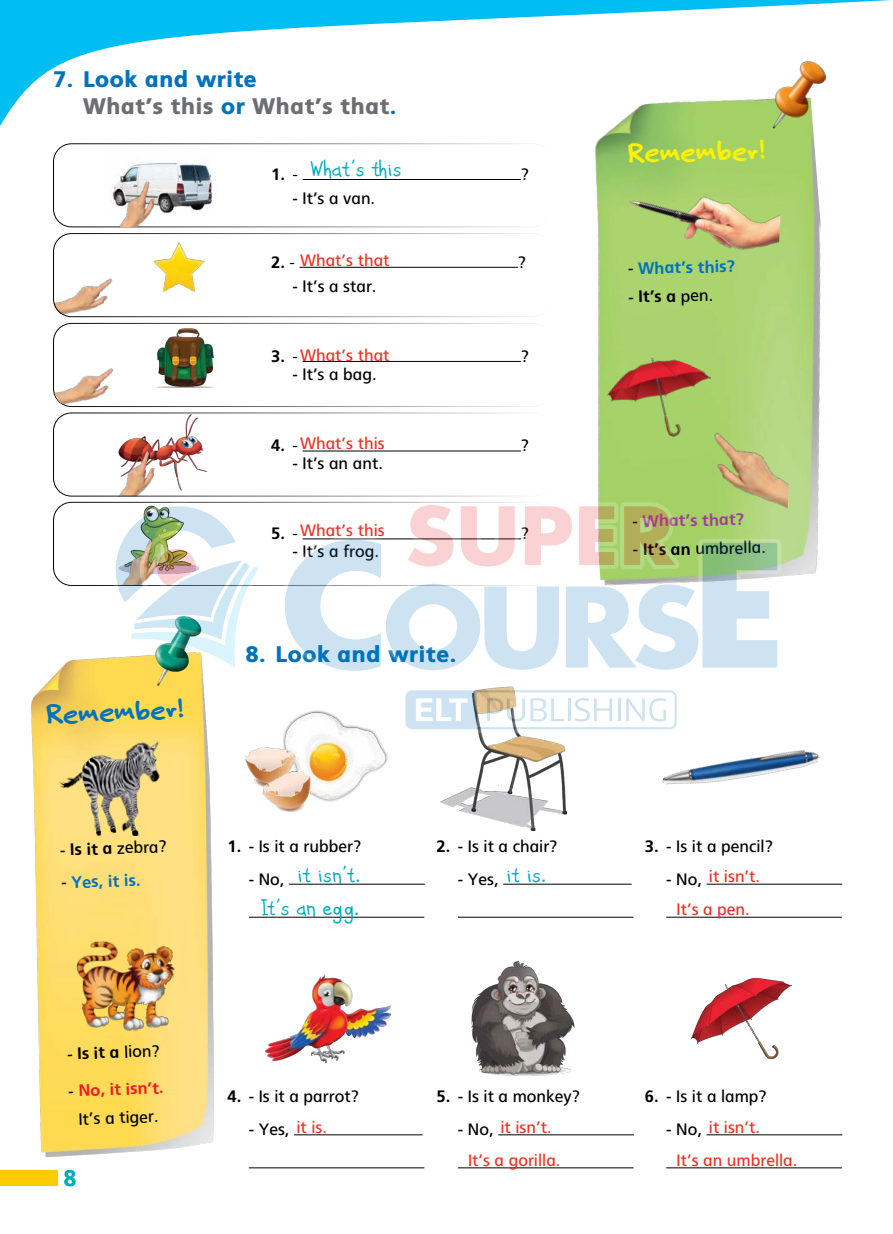
<style>
.page{position:relative;width:893px;height:1234px;background:#fff}
.page>*{position:absolute;margin:0;border:0;box-sizing:border-box;transform-origin:0 0}
.t1{font:700 30px "PF Handmade";color:#fff200}
.t2{font:700 30px "PF Handmade";color:#0072bc}
.t3{font:24px/33px "PF Kids Pro Grade Five";letter-spacing:.01em;color:#00abbd;text-align:right}
.t4{font:900 22.5px/27px "PF Catalog";color:#6d6e71}
.t5{font:900 22.5px "PF Catalog";color:#0072bc}
.t6{font:700 22.5px "PF Catalog";color:#00abbd}
.t7{font:16.5px/28.5px "PF Catalog";color:#000;text-align:center}
.t8{font:16.5px/33px "PF Catalog";color:#ee3124}
.t9{font:700 16.5px "PF Catalog";color:#0072bc}
.t10{font:700 16.5px "PF Catalog";color:#a23f97}
.t11{font:700 16.5px "PF Catalog";color:#000}
.s1{color:#0072bc}
.s2{font-weight:300}
.s3{font-weight:700;color:#000}
.s4{font-weight:300;color:#000}
.s5{font-weight:700}
.s6{font-weight:400;color:#000}
.s7{font-weight:700;color:#ed1d24}
</style>
<div class="page">
<svg style="left:0;top:0;width:892px;height:148px"></svg>
<div style="left:0;top:1169px;width:58px;height:16px;background:#ffcb05"></div>
<div style="left:53px;top:143px;width:498px;height:84px;border:1px solid #000;border-radius:18px"></div>
<img style="left:104px;top:145px;width:107px;height:69px">
<img style="left:120px;top:414px;width:87px;height:77px">
<img style="left:118px;top:448px;width:46px;height:46px">
<img style="left:96px;top:179px;width:68px;height:48px">
<img style="left:53px;top:278px;width:60px;height:39px">
<div style="left:53px;top:233px;width:498px;height:84px;border:1px solid #000;border-radius:18px"></div>
<hr style="left:300px;top:267px;width:218px;height:1px;background:#000">
<img style="left:153px;top:243px;width:52px;height:48px">
<div style="left:53px;top:323px;width:498px;height:84px;border:1px solid #000;border-radius:18px"></div>
<img style="left:54px;top:349px;width:64px;height:58px">
<hr style="left:303px;top:361px;width:218px;height:1px;background:#000">
<img style="left:157px;top:328px;width:56px;height:59px">
<div style="left:53px;top:412px;width:498px;height:84px;border:1px solid #000;border-radius:18px"></div>
<hr style="left:303px;top:450px;width:218px;height:1px;background:#000">
<img style="left:563px;top:91px;width:285px;height:486px">
<img style="left:621px;top:175px;width:159px;height:124px">
<img style="left:749px;top:54px;width:78px;height:97px">
<img style="left:602px;top:343px;width:111px;height:99px">
<img style="left:712px;top:427px;width:78px;height:87px">
<img style="left:245px;top:733px;width:143px;height:78px">
<img style="left:32px;top:657px;width:181px;height:499px">
<img style="left:151px;top:683px;width:62px;height:8px">
<img style="left:58px;top:741px;width:106px;height:98px">
<img style="left:74px;top:938px;width:105px;height:94px">
<img style="left:441px;top:733px;width:125px;height:97px">
<img style="left:662px;top:750px;width:158px;height:35px">
<img style="left:266px;top:974px;width:125px;height:88px">
<img style="left:471px;top:960px;width:104px;height:116px">
<img style="left:691px;top:978px;width:101px;height:80px">
<hr style="left:289px;top:883px;width:136px;height:1px;background:#000">
<hr style="left:249px;top:916px;width:175px;height:1px;background:#000">
<hr style="left:503px;top:883px;width:129px;height:1px;background:#000">
<hr style="left:458px;top:916px;width:175px;height:1px;background:#000">
<hr style="left:707px;top:883px;width:135px;height:1px;background:#000">
<hr style="left:666px;top:916px;width:176px;height:1px;background:#000">
<hr style="left:294px;top:1134px;width:129px;height:1px;background:#000">
<hr style="left:249px;top:1167px;width:175px;height:1px;background:#000">
<hr style="left:498px;top:1134px;width:136px;height:1px;background:#000">
<hr style="left:458px;top:1167px;width:175px;height:1px;background:#000">
<hr style="left:707px;top:1134px;width:135px;height:1px;background:#000">
<hr style="left:666px;top:1167px;width:176px;height:1px;background:#000">
<hr style="left:303px;top:179px;width:218px;height:1px;background:#000">
<img style="left:112px;top:501px;width:158px;height:182px">
<svg style="left:277px;top:500px;width:504px;height:233px"></svg>
<h3 class="t4" style="left:83px;top:66px;width:315px;text-indent:-30px"><span class="s1">7. Look and write<br></span>What’s this <span class="s1">or</span> What’s that<span class="s1">.</span></h3>
<h2 class="t3" style="left:309px;top:151px;width:94px">What’s this</h2>
<p class="t11" style="left:271px;top:164px;width:28px">1. <span class="s2">-</span></p>
<p class="t7" style="left:521px;top:160px;width:10px">?</p>
<p class="t7" style="left:292px;top:184px;width:84px">- It’s a van.</p>
<p class="t8" style="left:271px;top:244px;width:120px"><span class="s3">2.</span> <span class="s4">-</span> What’s that</p>
<p class="t7" style="left:518px;top:248px;width:10px">?</p>
<p class="t7" style="left:292px;top:272px;width:86px">- It’s a star.</p>
<p class="t8" style="left:271px;top:338px;width:120px"><span class="s3">3.</span> <span class="s4">-</span>What’s that</p>
<p class="t7" style="left:521px;top:342px;width:10px">?</p>
<p class="t7" style="left:292px;top:360px;width:86px">- It’s a bag.</p>
<p class="t8" style="left:300px;top:427px;width:86px">What’s this</p>
<p class="t11" style="left:271px;top:436px;width:28px">4. <span class="s2">-</span></p>
<p class="t7" style="left:521px;top:431px;width:10px">?</p>
<p class="t7" style="left:292px;top:449px;width:92px">- It’s an ant.</p>
<p class="t8" style="left:300px;top:514px;width:86px">What’s this</p>
<p class="t11" style="left:271px;top:523px;width:28px">5. <span class="s2">-</span></p>
<p class="t7" style="left:521px;top:519px;width:10px">?</p>
<p class="t7" style="left:292px;top:537px;width:88px">- It’s a frog.</p>
<h1 class="t2" style="left:45px;top:699px;width:140px;rotate:-3deg">Remember!</h1>
<h3 class="t5" style="left:245px;top:640px;width:212px">8. Look and write.</h3>
<p class="t7" style="left:60px;top:835px;width:108px;rotate:-2deg">- <span class="s5">Is it a</span> zebra?</p>
<p class="t9" style="left:61px;top:872px;width:81px;rotate:-2deg"><span class="s6">-</span> Yes, it is.</p>
<p class="t7" style="left:227px;top:831px;width:135px"><span class="s5">1.</span> - Is it a rubber?</p>
<p class="t7" style="left:249px;top:864px;width:37px">- No,</p>
<p class="t7" style="left:437px;top:831px;width:122px"><span class="s5">2.</span> - Is it a chair?</p>
<p class="t7" style="left:458px;top:864px;width:42px">- Yes,</p>
<h2 class="t3" style="left:261px;top:857px;width:100px">it isn’t.<br>It’s an egg.</h2>
<h2 class="t3" style="left:506px;top:857px;width:40px">it is.</h2>
<h1 class="t1" style="left:627px;top:137px;width:140px;rotate:-1deg">Remember!</h1>
<p class="t9" style="left:628px;top:258px;width:108px;rotate:-1deg"><span class="s6">-</span> What’s this?</p>
<p class="t7" style="left:628px;top:282px;width:86px;rotate:-1deg">- <span class="s5">It’s a</span> pen.</p>
<p class="t10" style="left:632px;top:511px;width:113px;rotate:-1deg"><span class="s6">-</span> What’s that?</p>
<p class="t7" style="left:633px;top:535px;width:134px;rotate:-1deg">- <span class="s5">It’s an</span> umbrella.</p>
<p class="t7" style="left:645px;top:831px;width:129px"><span class="s5">3.</span> - Is it a pencil?</p>
<p class="t7" style="left:666px;top:864px;width:37px">- No,</p>
<p class="t8" style="left:677px;top:859px;width:85px;text-indent:32px">it isn’t.<br>It’s a pen.</p>
<p class="t7" style="left:67px;top:1039px;width:94px;rotate:-2deg">- <span class="s5">Is it a</span> lion?</p>
<p class="t7" style="left:68px;top:1076px;width:97px;rotate:-2deg">- <span class="s7">No, it isn’t.<br></span>It’s a tiger.</p>
<h3 class="t6" style="left:64px;top:1164px;width:14px">8</h3>
<p class="t7" style="left:437px;top:1082px;width:145px"><span class="s5">5.</span> - Is it a monkey?</p>
<p class="t7" style="left:458px;top:1115px;width:37px">- No,</p>
<p class="t7" style="left:645px;top:1082px;width:123px"><span class="s5">6.</span> - Is it a lamp?</p>
<p class="t7" style="left:666px;top:1115px;width:37px">- No,</p>
<p class="t7" style="left:227px;top:1082px;width:133px"><span class="s5">4.</span> - Is it a pαrrot?</p>
<p class="t7" style="left:249px;top:1115px;width:42px">- Yes,</p>
<p class="t8" style="left:296px;top:1110px;width:32px">it is.</p>
<p class="t8" style="left:468px;top:1110px;width:94px;text-indent:32px">it isn’t.<br>It’s a gorilla.</p>
<p class="t8" style="left:677px;top:1110px;width:122px;text-align:center">it isn’t.<br>It’s an umbrella.</p>
</div>
